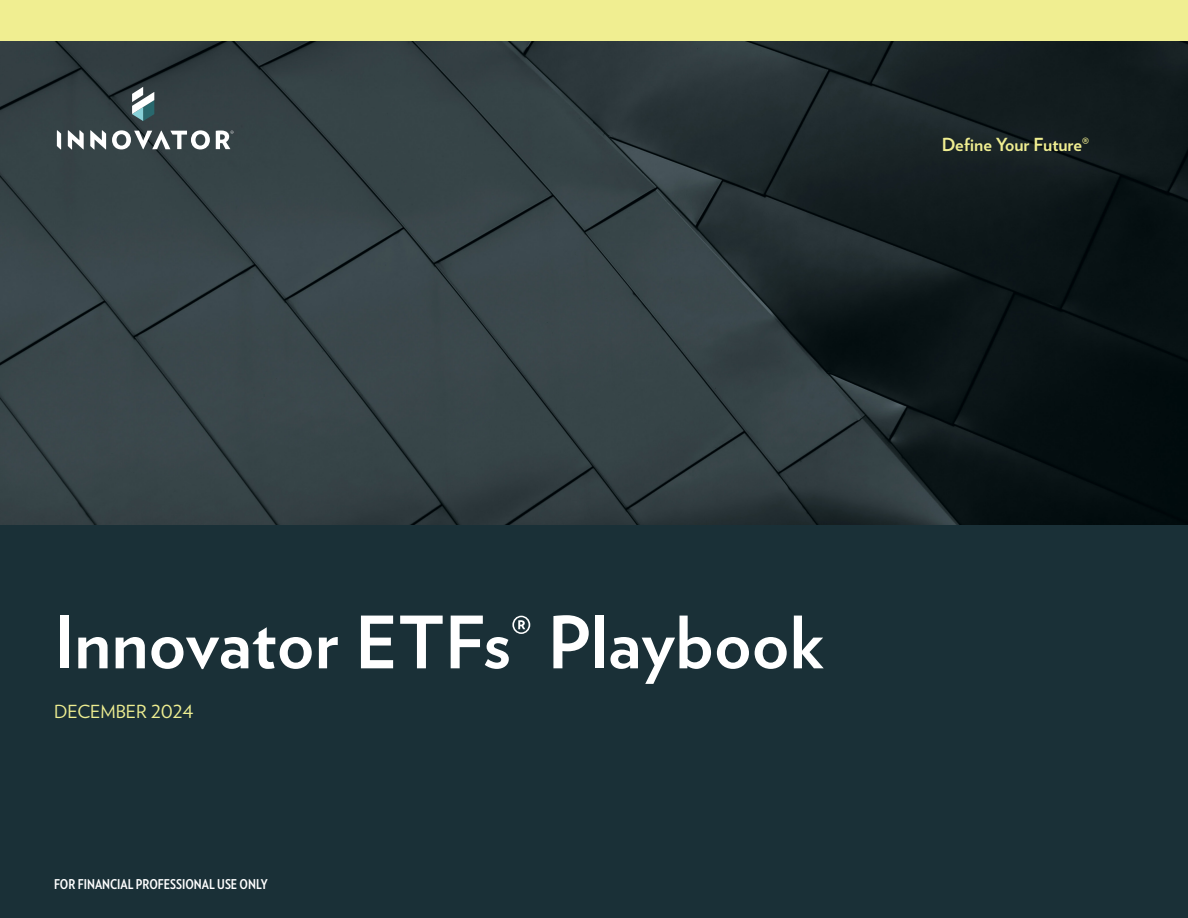
<style>
.page{position:relative;width:1188px;height:918px;background:#fff}
.page>*{position:absolute;margin:0;border:0;box-sizing:border-box;transform-origin:0 0}
.Cover_-_Main_Title{font:700 72px "Verlag";letter-spacing:.005em;color:#fff}
.t1{font:700 18px "Verlag";color:#f0ee91}
.t2{font:18px "Verlag";color:#eeee91}
.Back_Page___Disclosures{font:700 13.5px "Verlag Condensed";color:#fff}
</style>
<div class="page">
<img style="left:0;top:40px;width:1188px;height:485px">
<div style="left:0;top:525px;width:1188px;height:393px;background:#1a3037"></div>
<svg style="left:90px;top:130px;width:16px;height:20px"></svg>
<svg style="left:112px;top:130px;width:98px;height:19px"></svg>
<svg style="left:68px;top:130px;width:16px;height:20px"></svg>
<svg style="left:57px;top:130px;width:4px;height:20px"></svg>
<svg style="left:132px;top:87px;width:22px;height:34px"></svg>
<svg style="left:216px;top:131px;width:18px;height:18px"></svg>
<div style="left:0;top:0;width:1188px;height:40px;background:#f0ee91"></div>
<p class="t1" style="left:942px;top:131px;width:149px">Define Your Future®</p>
<p class="Cover_-_Main_Title" style="left:54px;top:586px;width:772px">Innovator ETFs<sup>®</sup> Playbook</p>
<p class="t2" style="left:54px;top:698px;width:141px">DECEMBER 2024</p>
<p class="Back_Page___Disclosures" style="left:54px;top:874px;width:215px">FOR FINANCIAL PROFESSIONAL USE ONLY</p>
</div>
